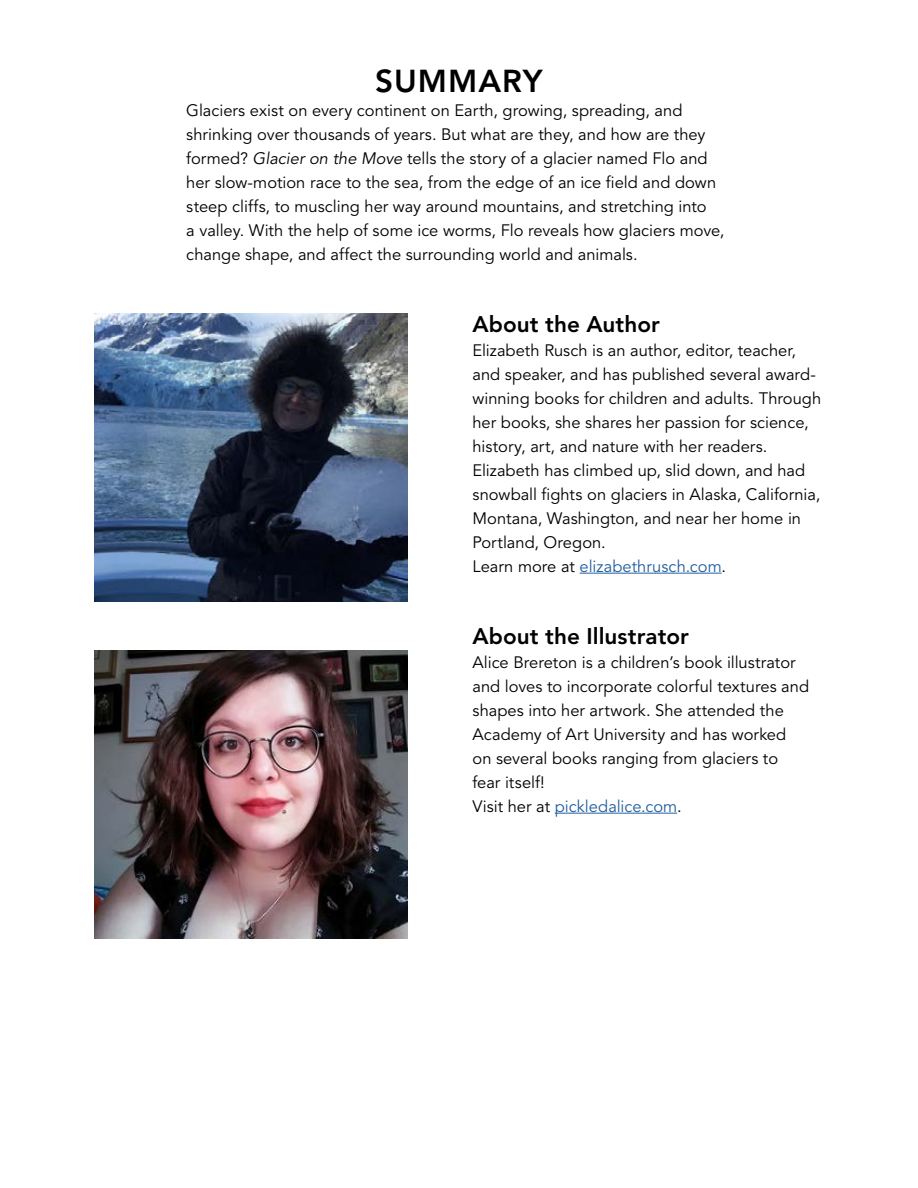
<style>
.page{position:relative;width:918px;height:1188px;background:#fff}
.page>*{position:absolute;margin:0;border:0;box-sizing:border-box;transform-origin:0 0}
.t1{font:800 31.5px "Avenir";letter-spacing:.035em;color:#000}
.t2{font:800 22.5px "Avenir";color:#000}
.t3{font:16.5px/24px "Avenir";color:#000}
.s1{font-style:italic}
.s2{color:#215e9e}
</style>
<div class="page">
<hr style="left:580px;top:573px;width:142px;height:1px;background:#215e9e">
<hr style="left:555px;top:813px;width:122px;height:1px;background:#215e9e">
<img style="left:94px;top:313px;width:313px;height:289px">
<img style="left:94px;top:651px;width:313px;height:288px">
<h1 class="t1" style="left:375px;top:62px;width:169px">SUMMARY</h1>
<p class="t3" style="left:186px;top:98px;width:540px">Glaciers exist on every continent on Earth, growing, spreading, and shrinking over thousands of years. But what are they, and how are they formed? <span class="s1">Glacier on the Move</span> tells the story of a glacier named Flo and her slow-motion race to the sea, from the edge of an ice field and down steep cliffs, to muscling her way around mountains, and stretching into<br>a valley. With the help of some ice worms, Flo reveals how glaciers move, change shape, and affect the surrounding world and animals.</p>
<h2 class="t2" style="left:472px;top:310px;width:189px">About the Author</h2>
<p class="t3" style="left:472px;top:338px;width:350px">Elizabeth Rusch is an author, editor, teacher, and speaker, and has published several award&shy;winning books for children and adults. Through her books, she shares her passion for science, history, art, and nature with her readers.<br>Elizabeth has climbed up, slid down, and had snowball fights on glaciers in Alaska, California, Montana, Washington, and near her home in Portland, Oregon.<br>Learn more at <span class="s2">elizabethrusch.com</span>.</p>
<h2 class="t2" style="left:472px;top:622px;width:218px">About the Illustrator</h2>
<p class="t3" style="left:472px;top:650px;width:338px">Alice Brereton is a children’s book illustrator and loves to incorporate colorful textures and shapes into her artwork. She attended the Academy of Art University and has worked on several books ranging from glaciers to fear itself!<br>Visit her at <span class="s2">pickledalice.com</span>.</p>
</div>
